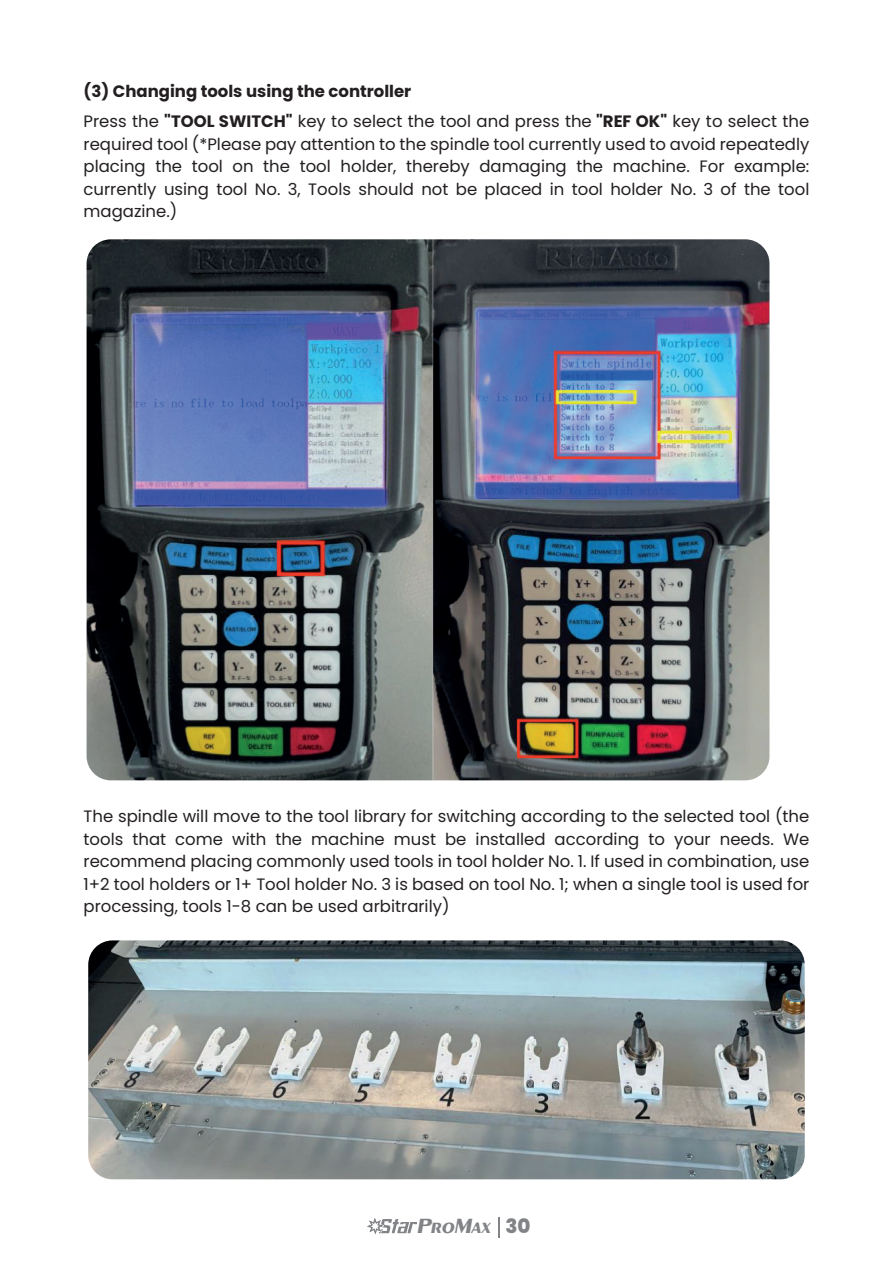
<style>
.page{position:relative;width:893px;height:1263px;background:#fff}
.page>*{position:absolute;margin:0;border:0;box-sizing:border-box;transform-origin:0 0}
.t1{font:italic 700 19.8px "Greyhound";color:#818386}
.t2{font:16.5px/22.5px "Poppins";color:#231f20;text-align:justify}
.t3{font:700 16.5px/30px "Poppins";color:#231f20}
.s1{font-weight:400}
.s2{font-family:"Poppins";font-weight:800;font-style:normal}
</style>
<div class="page">
<svg style="left:367px;top:1218px;width:50px;height:16px"></svg>
<hr style="left:498px;top:1217px;width:2px;height:21px;background:#818386">
<img style="left:88px;top:940px;width:717px;height:239px">
<img style="left:87px;top:239px;width:683px;height:541px">
<p class="t3" style="left:84px;top:77px;width:727px">(3) Changing tools using the controller<br><span class="s1">Press the</span> "TOOL SWITCH" <span class="s1">key to select the tool and press the</span> "REF OK" <span class="s1">key to select the</span></p>
<p class="t2" style="left:84px;top:133px;width:727px">required tool (*Please pay attention to the spindle tool currently used to avoid repeatedly placing the tool on the tool holder, thereby damaging the machine. For example: currently using tool No. 3, Tools should not be placed in tool holder No. 3 of the tool magazine.)</p>
<p class="t2" style="left:84px;top:805px;width:727px">The spindle will move to the tool library for switching according to the selected tool (the tools that come with the machine must be installed according to your needs. We recommend placing commonly used tools in tool holder No. 1. If used in combination, use 1+2 tool holders or 1+ Tool holder No. 3 is based on tool No. 1; when a single tool is used for processing, tools 1-8 can be used arbitrarily)</p>
<p class="t1" style="left:416px;top:1215px;width:116px">ProMax <span class="s2">30</span></p>
</div>
